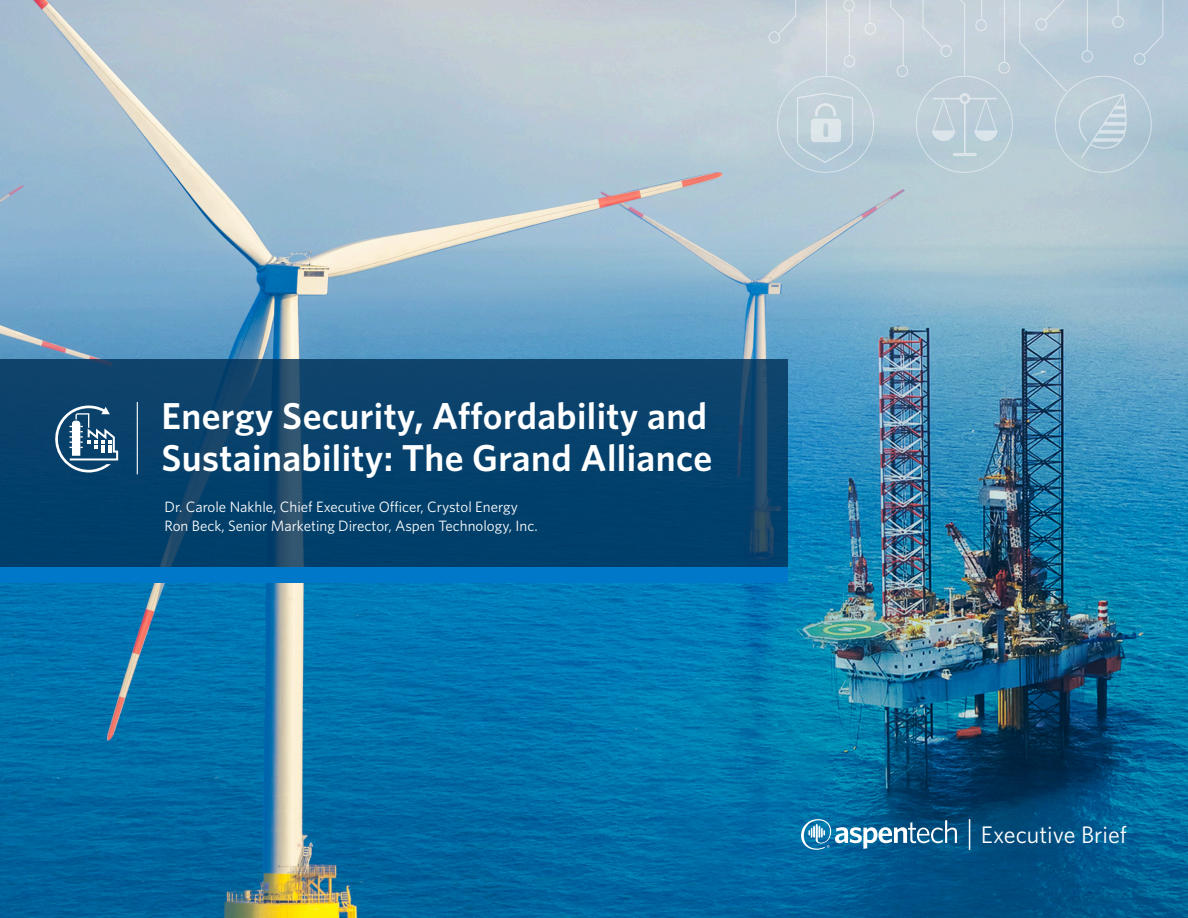
<style>
.page{position:relative;width:1188px;height:918px;background:#fff}
.page>*{position:absolute;margin:0;border:0;box-sizing:border-box;transform-origin:0 0}
.t1{font:600 37.5px/42px "Whitney";letter-spacing:.01em;color:#fff}
.t2{font:24px "Whitney";color:#fff}
.t3{font:15px/19.5px "Whitney";color:#fff}
</style>
<div class="page">
<img style="left:0;top:0;width:1188px;height:918px">
<div style="left:0;top:567px;width:788px;height:15px;background:#0078c9"></div>
<svg style="left:0;top:360px;width:788px;height:207px;background:#07416b"></svg>
<hr style="left:137px;top:402px;width:1px;height:72px;background:#fff">
<svg style="left:50px;top:406px;width:68px;height:66px"></svg>
<svg style="left:801px;top:819px;width:156px;height:31px"></svg>
<hr style="left:969px;top:819px;width:1px;height:31px;background:#fff">
<svg style="left:796px;top:92px;width:58px;height:72px;background:#c3d3dc"></svg>
<svg style="left:826px;top:0;width:31px;height:77px;background:#d0d8de"></svg>
<div style="left:843px;top:0;width:12px;height:11px;border:1px solid #fff;border-radius:50%"></div>
<svg style="left:890px;top:0;width:14px;height:66px"></svg>
<div style="left:897px;top:65px;width:11px;height:12px;border:1px solid #fff;border-radius:50%"></div>
<svg style="left:1142px;top:0;width:22px;height:57px"></svg>
<div style="left:1134px;top:53px;width:11px;height:12px;border:1px solid #fff;border-radius:50%"></div>
<svg style="left:869px;top:0;width:1px;height:23px"></svg>
<div style="left:865px;top:23px;width:11px;height:12px;border:1px solid #fff;border-radius:50%"></div>
<hr style="left:849px;top:12px;width:1px;height:43px;background:#fff">
<div style="left:844px;top:55px;width:11px;height:12px;border:1px solid #fff;border-radius:50%"></div>
<div style="left:769px;top:31px;width:11px;height:12px;border:1px solid #fff;border-radius:50%"></div>
<svg style="left:776px;top:0;width:21px;height:36px"></svg>
<svg style="left:922px;top:0;width:208px;height:159px;background:#becfd9"></svg>
<h1 class="t1" style="left:162px;top:395px;width:552px">Energy Security, Affordability and<br>Sustainability: The Grand Alliance</h1>
<p class="t3" style="left:165px;top:496px;width:375px">Dr. Carole Nakhle, Chief Executive Officer, Crystol Energy<br>Ron Beck, Senior Marketing Director, Aspen Technology, Inc.</p>
<h2 class="t2" style="left:981px;top:818px;width:148px">Executive Brief</h2>
</div>
